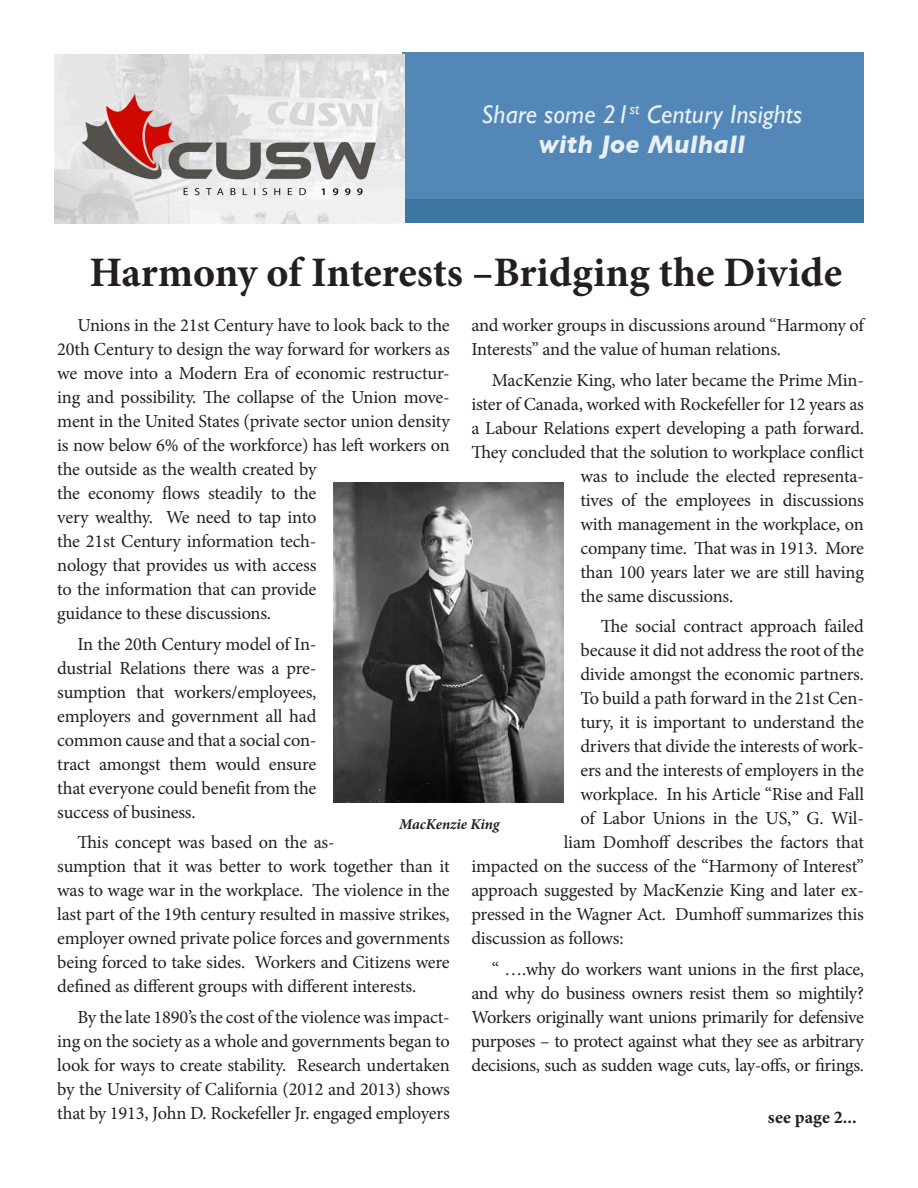
<style>
.page{position:relative;width:918px;height:1188px;background:#fff}
.page>*{position:absolute;margin:0;border:0;box-sizing:border-box;transform-origin:0 0}
.t1{font:700 42px "Minion Pro";color:#231f20}
.t2{font:italic 25.95px/30px "Gill Sans";color:#e8f0f6;text-align:center}
.t3{font:18.3px/24px "Minion Pro";letter-spacing:-.015em;color:#231f20}
.t4{font:700 18px "Minion Pro";letter-spacing:.01em;color:#231f20}
.t5{font:italic 700 15px "Minion Pro";letter-spacing:-.005em;color:#231f20}
.s1{font-weight:700}
</style>
<div class="page">
<div style="left:402px;top:53px;width:462px;height:169px;background:#3d76a1"></div>
<div style="left:402px;top:52px;width:462px;height:147px;background:#5287b7"></div>
<img style="left:54px;top:54px;width:351px;height:170px">
<img style="left:334px;top:483px;width:229px;height:320px">
<h2 class="t2" style="left:482px;top:99px;width:322px">Share some 21<sup>st</sup> Century Insights <span class="s1">with Joe Mulhall</span></h2>
<h1 class="t1" style="left:89px;top:243px;width:754px">Harmony of Interests –Bridging the Divide</h1>
<p class="t3" style="left:471px;top:313px;width:394px">and worker groups in discussions around “Harmony of<br>Interests” and the value of human relations.</p>
<p class="t3" style="left:492px;top:368px;width:374px">MacKenzie King, who later became the Prime Min-</p>
<p class="t3" style="left:471px;top:392px;width:394px">ister of Canada, worked with Rockefeller for 12 years as</p>
<p class="t3" style="left:471px;top:416px;width:394px">a Labour Relations expert developing a path forward.</p>
<p class="t3" style="left:471px;top:440px;width:394px">They concluded that the solution to workplace conflict</p>
<p class="t3" style="left:580px;top:464px;width:285px">was to include the elected representa-</p>
<p class="t3" style="left:580px;top:488px;width:285px">tives of the employees in discussions</p>
<p class="t3" style="left:580px;top:512px;width:285px">with management in the workplace, on</p>
<p class="t3" style="left:580px;top:536px;width:285px">company time. That was in 1913. More</p>
<p class="t3" style="left:580px;top:560px;width:285px">than 100 years later we are still having</p>
<p class="t3" style="left:580px;top:584px;width:154px">the same discussions.</p>
<p class="t3" style="left:601px;top:615px;width:265px">The social contract approach failed</p>
<p class="t3" style="left:580px;top:639px;width:285px">because it did not address the root of the</p>
<p class="t3" style="left:580px;top:663px;width:285px">divide amongst the economic partners.</p>
<p class="t3" style="left:580px;top:687px;width:285px">To build a path forward in the 21st Cen-</p>
<p class="t3" style="left:580px;top:711px;width:285px">tury, it is important to understand the</p>
<p class="t3" style="left:580px;top:735px;width:285px">drivers that divide the interests of work-</p>
<p class="t3" style="left:580px;top:759px;width:285px">ers and the interests of employers in the</p>
<p class="t3" style="left:580px;top:783px;width:285px">workplace. In his Article “Rise and Fall</p>
<p class="t3" style="left:580px;top:807px;width:285px">of Labor Unions in the US,” G. Wil-</p>
<p class="t3" style="left:564px;top:831px;width:302px">liam Domhoff describes the factors that</p>
<p class="t3" style="left:471px;top:855px;width:394px">impacted on the success of the “Harmony of Interest”</p>
<p class="t3" style="left:471px;top:879px;width:394px">approach suggested by MacKenzie King and later ex-</p>
<p class="t3" style="left:471px;top:903px;width:394px">pressed in the Wagner Act. Dumhoff summarizes this</p>
<p class="t3" style="left:471px;top:927px;width:154px">discussion as follows:</p>
<p class="t3" style="left:471px;top:957px;width:394px;text-align:justify;text-indent:20px">“ ….why do workers want unions in the first place, and why do business owners resist them so mightily?<br>Workers originally want unions primarily for defensive purposes – to protect against what they see as arbitrary decisions, such as sudden wage cuts, lay-offs, or firings.</p>
<p class="t3" style="left:57px;top:313px;width:394px;text-indent:20px">Unions in the 21st Century have to look back to the 20th Century to design the way forward for workers as we move into a Modern Era of economic restructur&shy;ing and possibility. The collapse of the Union move&shy;ment in the United States (private sector union density is now below 6% of the workforce) has left workers on the outside as the wealth created by<br>the economy flows steadily to the<br>very wealthy. We need to tap into<br>the 21st Century information tech-<br>nology that provides us with access<br>to the information that can provide<br>guidance to these discussions.</p>
<p class="t3" style="left:57px;top:632px;width:261px;text-align:justify;text-indent:20px">In the 20th Century model of In&shy;dustrial Relations there was a pre&shy;sumption that workers/employees, employers and government all had common cause and that a social con&shy;tract amongst them would ensure that everyone could benefit from the success of business.</p>
<p class="t3" style="left:57px;top:831px;width:394px;text-indent:20px">This concept was based on the as-<br>sumption that it was better to work together than it was to wage war in the workplace. The violence in the last part of the 19th century resulted in massive strikes, employer owned private police forces and governments being forced to take sides. Workers and Citizens were defined as different groups with different interests.</p>
<p class="t3" style="left:57px;top:1005px;width:394px;text-align:justify;text-indent:20px">By the late 1890’s the cost of the violence was impact&shy;ing on the society as a whole and governments began to look for ways to create stability. Research undertaken by the University of California (2012 and 2013) shows that by 1913, John D. Rockefeller Jr. engaged employers</p>
<p class="t5" style="left:399px;top:813px;width:102px">MacKenzie King</p>
<p class="t4" style="left:768px;top:1105px;width:90px">see page 2...</p>
</div>
